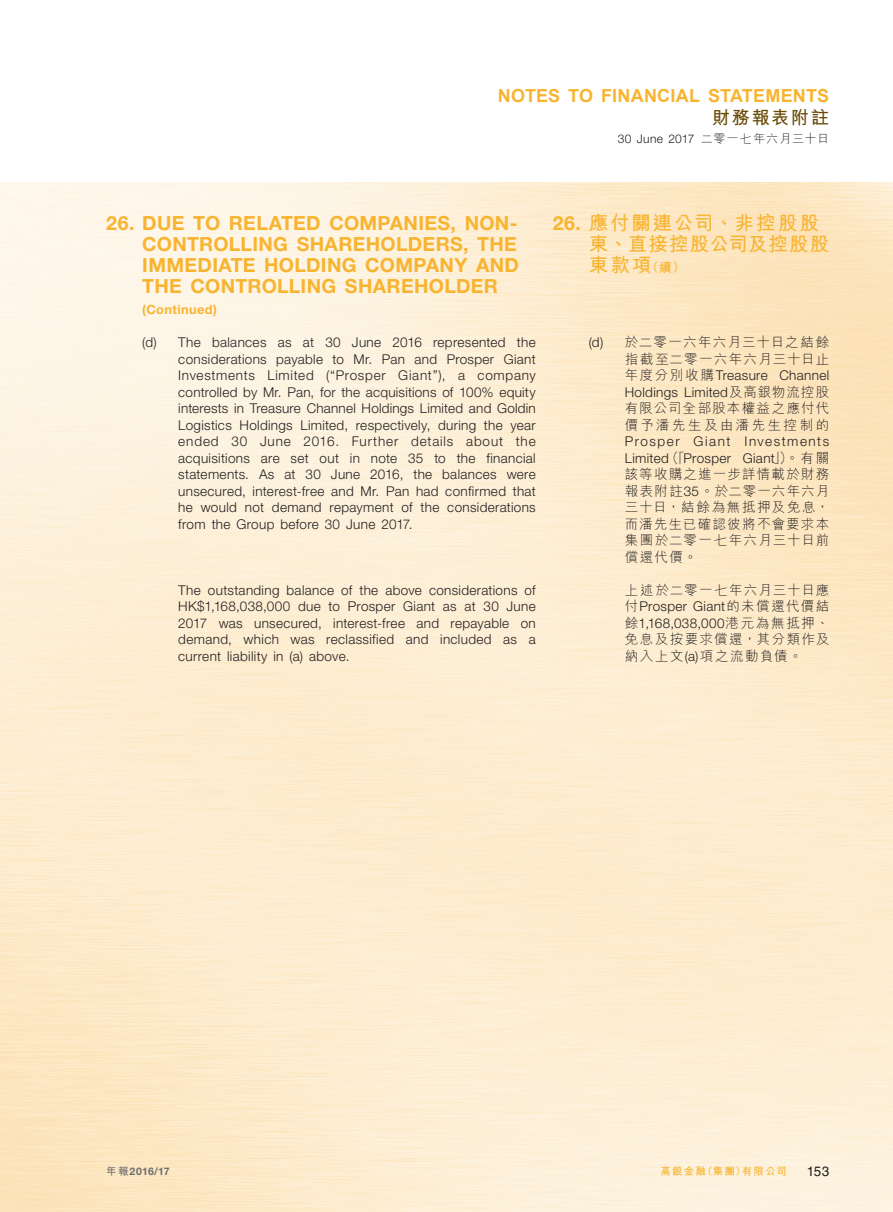
<style>
.page{position:relative;width:893px;height:1212px;background:#fff}
.page>*{position:absolute;margin:0;border:0;box-sizing:border-box;transform-origin:0 0}
._03_H1{font:700 19.5px/21px "Helvetica Neue LT Std";letter-spacing:.015em;color:#f8b431;text-align:justify}
._03_H1-2{font:700 19.5px/21px "M Hei HK";letter-spacing:.06em;color:#f8b431}
.t1{font:700 18px "Arial";letter-spacing:.01em;color:#f8b431}
.t2{font:700 18px "M Hei HK";letter-spacing:.1em;color:#694a04}
._08____IN2{font:300 13.5px/16.5px "Helvetica Neue LT Std";letter-spacing:.025em;color:#231f20;text-align:justify}
._08____IN2-2{font:300 13.5px/16.5px "M Hei HK";letter-spacing:.085em;color:#231f20;text-align:justify}
._13_____P4{font:300 13.5px/16.5px "Helvetica Neue LT Std";letter-spacing:.025em;color:#231f20;text-align:justify}
._13_____P4-2{font:300 13.5px/16.5px "M Hei HK";letter-spacing:.1em;color:#231f20;text-align:justify}
.t3{font:13.5px "Helvetica LT Std";color:#231f20}
._03_H1-3{font:700 12.75px "Helvetica Neue LT Std";letter-spacing:.035em;color:#f8b431}
.t4{font:300 12px "Helvetica Neue LT Std";letter-spacing:.025em;color:#231f20}
.t5{font:700 10.5px "M Hei HK";letter-spacing:.11em;color:#f8b431}
.t6{font:700 10.5px "Helvetica Neue LT Std";letter-spacing:.015em;color:#6c6d70}
.s1{font-family:"M Hei HK"}
.s2{font-family:"Helvetica Neue LT Std"}
.s3{font-size:12.75px}
</style>
<div class="page">
<h2 class="t1" style="left:498px;top:84px;width:333px">NOTES TO FINANCIAL STATEMENTS</h2>
<h2 class="t2" style="left:712px;top:104px;width:119px">財務報表附註</h2>
<p class="t4" style="left:618px;top:132px;width:213px">30 June 2017 <span class="s1">二零一七年六月三十日</span></p>
<p class="_03_H1" style="left:142px;top:212px;width:378px;text-indent:-36px">26. DUE TO RELATED COMPANIES, NON-CONTROLLING SHAREHOLDERS, THE IMMEDIATE HOLDING COMPANY AND THE CONTROLLING SHAREHOLDER</p>
<p class="_03_H1-3" style="left:142px;top:302px;width:76px">(Continued)</p>
<p class="_08____IN2" style="left:178px;top:334px;width:359px;text-indent:-36px">(d) The balances as at 30 June 2016 represented the considerations payable to Mr. Pan and Prosper Giant Investments Limited (“Prosper Giant”), a company controlled by Mr. Pan, for the acquisitions of 100% equity interests in Treasure Channel Holdings Limited and Goldin Logistics Holdings Limited, respectively, during the year ended 30 June 2016. Further details about the acquisitions are set out in note 35 to the financial statements. As at 30 June 2016, the balances were unsecured, interest-free and Mr. Pan had confirmed that he would not demand repayment of the considerations from the Group before 30 June 2017.</p>
<p class="_13_____P4" style="left:178px;top:581px;width:359px">The outstanding balance of the above considerations of HK$1,168,038,000 due to Prosper Giant as at 30 June 2017 was unsecured, interest-free and repayable on demand, which was reclassified and included as a current liability in (a) above.</p>
<p class="_03_H1-2" style="left:589px;top:211px;width:242px;text-indent:-36px"><span class="s2">26.</span> 應付關連公司、非控股股東、直接控股公司及控股股東款項<span class="s3">（續）</span></p>
<p class="_08____IN2-2" style="left:625px;top:333px;width:206px;text-indent:-36px"><span class="s2">(d)</span> 於二零一六年六月三十日之結餘指截至二零一六年六月三十日止年度分別收購<span class="s2">Treasure Channel Holdings Limited</span>及高銀物流控股有限公司全部股本權益之應付代價予潘先生及由潘先生控制的<span class="s2">Prosper Giant Investments Limited</span>（「<span class="s2">Prosper Giant</span>」）。有關該等收購之進一步詳情載於財務報表附註<span class="s2">35</span>。於二零一六年六月三十日，結餘為無抵押及免息，而潘先生已確認彼將不會要求本集團於二零一七年六月三十日前償還代價。</p>
<p class="_13_____P4-2" style="left:625px;top:581px;width:206px">上述於二零一七年六月三十日應付<span class="s2">Prosper Giant</span>的未償還代價結餘<span class="s2">1,168,038,000</span>港元為無抵押、免息及按要求償還，其分類作及納入上文<span class="s2">(a)</span>項之流動負債。</p>
<p class="t6" style="left:106px;top:1165px;width:65px"><span class="s1">年報</span>2016/17</p>
<p class="t5" style="left:660px;top:1164px;width:128px">高銀金融（集團）有限公司</p>
<p class="t3" style="left:807px;top:1163px;width:24px">153</p>
</div>
